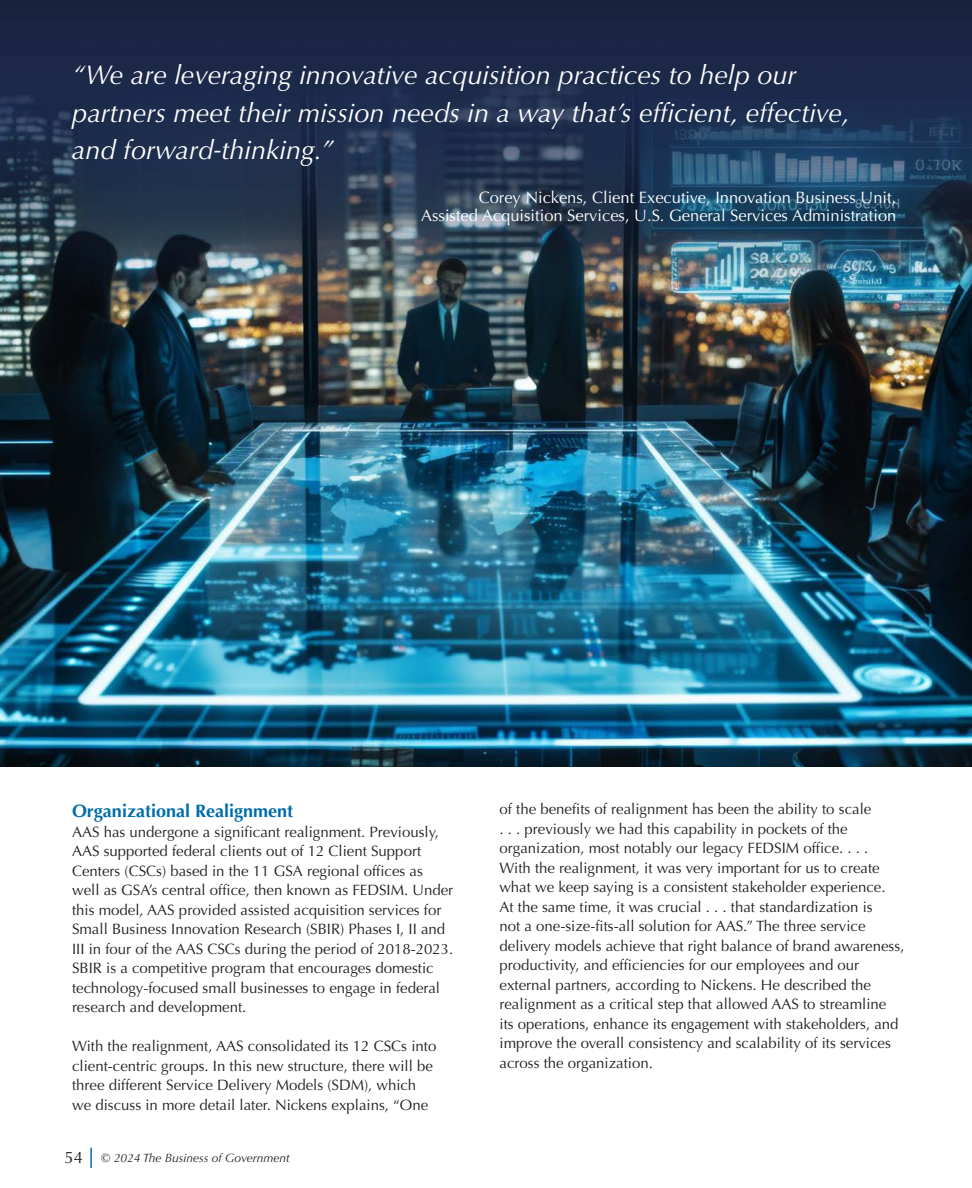
<style>
.page{position:relative;width:972px;height:1188px;background:#fff}
.page>*{position:absolute;margin:0;border:0;box-sizing:border-box;transform-origin:0 0}
.t1{font:italic 27px/37.5px "Optima";color:#fff}
.Heading_2{font:700 18px "Optima";color:#006da9}
.Author_Title{font:16.5px/18px "Optima";color:#fff;text-align:right}
.Body_Text{font:15px/19.5px "Optima";color:#231f20}
.t2{font:italic 12px "Optima";color:#231f20}
.s1{font-style:normal;font-size:16.5px}
</style>
<div class="page">
<hr style="left:90px;top:1148px;width:2px;height:20px;background:#006da9">
<img style="left:0;top:0;width:971px;height:767px">
<p class="t1" style="left:72px;top:57px;width:779px">“We are leveraging innovative acquisition practices to help our partners meet their mission needs in a way that’s efficient, effective, and forward-thinking.”</p>
<p class="Author_Title" style="left:421px;top:188px;width:477px">Corey Nickens, Client Executive, Innovation Business Unit,<br>Assisted Acquisition Services, U.S. General Services Administration</p>
<p class="Heading_2" style="left:72px;top:801px;width:223px">Organizational Realignment</p>
<p class="Body_Text" style="left:72px;top:822px;width:383px">AAS has undergone a significant realignment. Previously, AAS supported federal clients out of 12 Client Support Centers (CSCs) based in the 11 GSA regional offices as well as GSA’s central office, then known as FEDSIM. Under this model, AAS provided assisted acquisition services for Small Business Innovation Research (SBIR) Phases I, II and III in four of the AAS CSCs during the period of 2018-2023.<br>SBIR is a competitive program that encourages domestic technology-focused small businesses to engage in federal research and development.</p>
<p class="Body_Text" style="left:72px;top:1036px;width:366px">With the realignment, AAS consolidated its 12 CSCs into client-centric groups. In this new structure, there will be three different Service Delivery Models (SDM), which we discuss in more detail later. Nickens explains, “One</p>
<p class="t2" style="left:65px;top:1151px;width:227px"><span class="s1">54</span> © 2024 The Business of Government</p>
<p class="Body_Text" style="left:500px;top:800px;width:407px">of the benefits of realignment has been the ability to scale<br>. . . previously we had this capability in pockets of the organization, most notably our legacy FEDSIM office. . . .<br>With the realignment, it was very important for us to create what we keep saying is a consistent stakeholder experience.<br>At the same time, it was crucial . . . that standardization is<br>not a one-size-fits-all solution for AAS.” The three service delivery models achieve that right balance of brand awareness, productivity, and efficiencies for our employees and our external partners, according to Nickens. He described the realignment as a critical step that allowed AAS to streamline<br>its operations, enhance its engagement with stakeholders, and improve the overall consistency and scalability of its services across the organization.</p>
</div>
